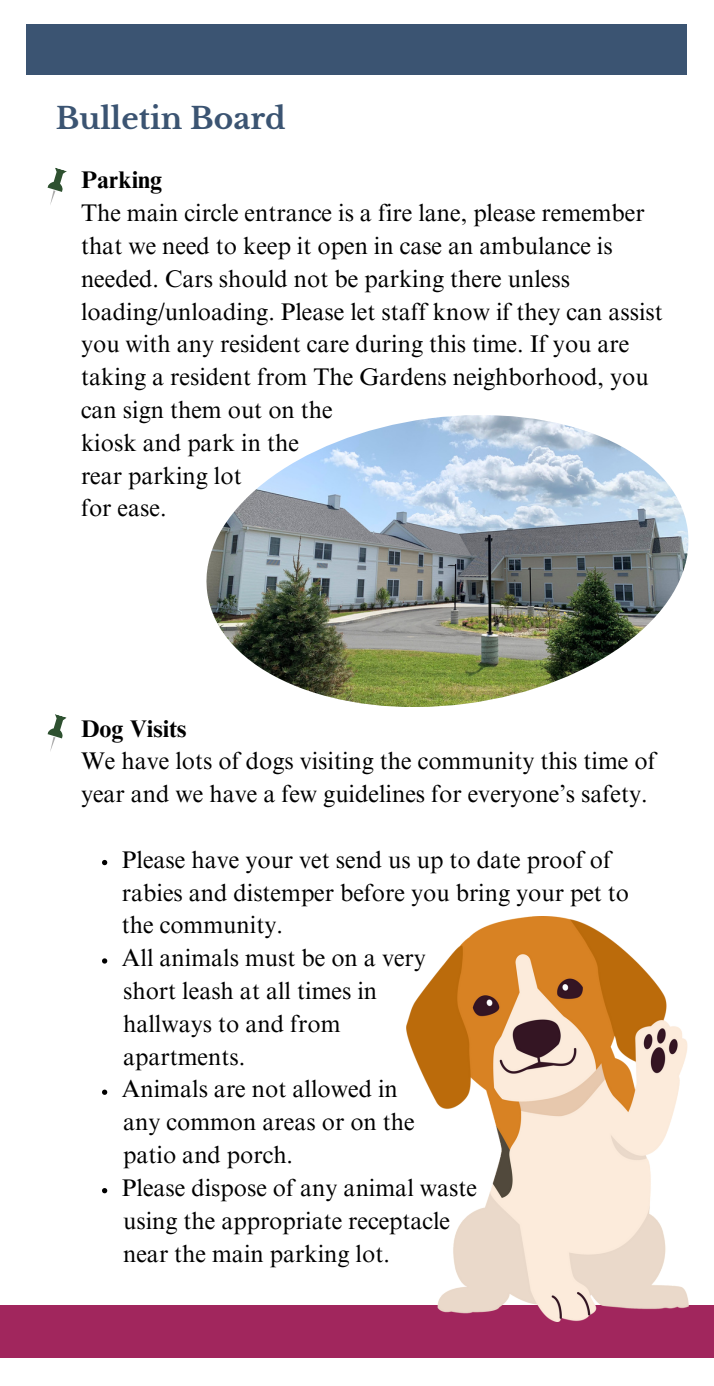
<style>
.page{position:relative;width:714px;height:1386px;background:#fff}
.page>*{position:absolute;margin:0;border:0;box-sizing:border-box;transform-origin:0 0}
.t1{font:700 29.57px "Libre Baskerville";color:#3b5472}
.t2{font:24.15px/32.9px "Times NRMT Pro";color:#000}
.t3{font:700 24.15px "Times NRMT Pro";color:#000}
</style>
<div class="page">
<div style="left:27px;top:25px;width:660px;height:50px;background:#3b5472"></div>
<svg style="left:47px;top:714px;width:20px;height:37px"></svg>
<svg style="left:47px;top:168px;width:20px;height:37px"></svg>
<img style="left:207px;top:415px;width:481px;height:292px">
<svg style="left:102px;top:860px;width:5px;height:5px"></svg>
<svg style="left:102px;top:958px;width:5px;height:6px"></svg>
<svg style="left:102px;top:1090px;width:5px;height:5px"></svg>
<svg style="left:102px;top:1188px;width:5px;height:5px"></svg>
<div style="left:0;top:1305px;width:713px;height:53px;background:#a1265d"></div>
<img style="left:406px;top:917px;width:282px;height:404px">
<p class="t1" style="left:56px;top:101px;width:231px">Bulletin Board</p>
<p class="t3" style="left:81px;top:171px;width:83px">Parking</p>
<p class="t2" style="left:81px;top:199px;width:583px">The main circle entrance is a fire lane, please remember that we need to keep it open in case an ambulance is needed. Cars should not be parking there unless loading/unloading. Please let staff know if they can assist you with any resident care during this time. If you are taking a resident from The Gardens neighborhood, you can sign them out on the</p>
<p class="t2" style="left:81px;top:429px;width:219px">kiosk and park in the</p>
<p class="t2" style="left:81px;top:462px;width:162px">rear parking lot</p>
<p class="t2" style="left:81px;top:495px;width:87px">for ease.</p>
<p class="t3" style="left:81px;top:719px;width:107px">Dog Visits</p>
<p class="t2" style="left:81px;top:748px;width:576px">We have lots of dogs visiting the community this time of year and we have a few guidelines for everyone’s safety.</p>
<p class="t2" style="left:122px;top:846px;width:509px">Please have your vet send us up to date proof of rabies and distemper before you bring your pet to the community.</p>
<p class="t2" style="left:122px;top:945px;width:305px">All animals must be on a very</p>
<p class="t2" style="left:123px;top:977px;width:256px">short leash at all times in</p>
<p class="t2" style="left:123px;top:1010px;width:219px">hallways to and from</p>
<p class="t2" style="left:123px;top:1043px;width:124px">apartments.</p>
<p class="t2" style="left:122px;top:1076px;width:277px">Animals are not allowed in</p>
<p class="t2" style="left:123px;top:1109px;width:293px">any common areas or on the</p>
<p class="t2" style="left:123px;top:1141px;width:172px">patio and porch.</p>
<p class="t2" style="left:122px;top:1174px;width:357px">Please dispose of any animal waste</p>
<p class="t2" style="left:123px;top:1207px;width:329px">using the appropriate receptacle</p>
<p class="t2" style="left:123px;top:1240px;width:268px">near the main parking lot.</p>
</div>
